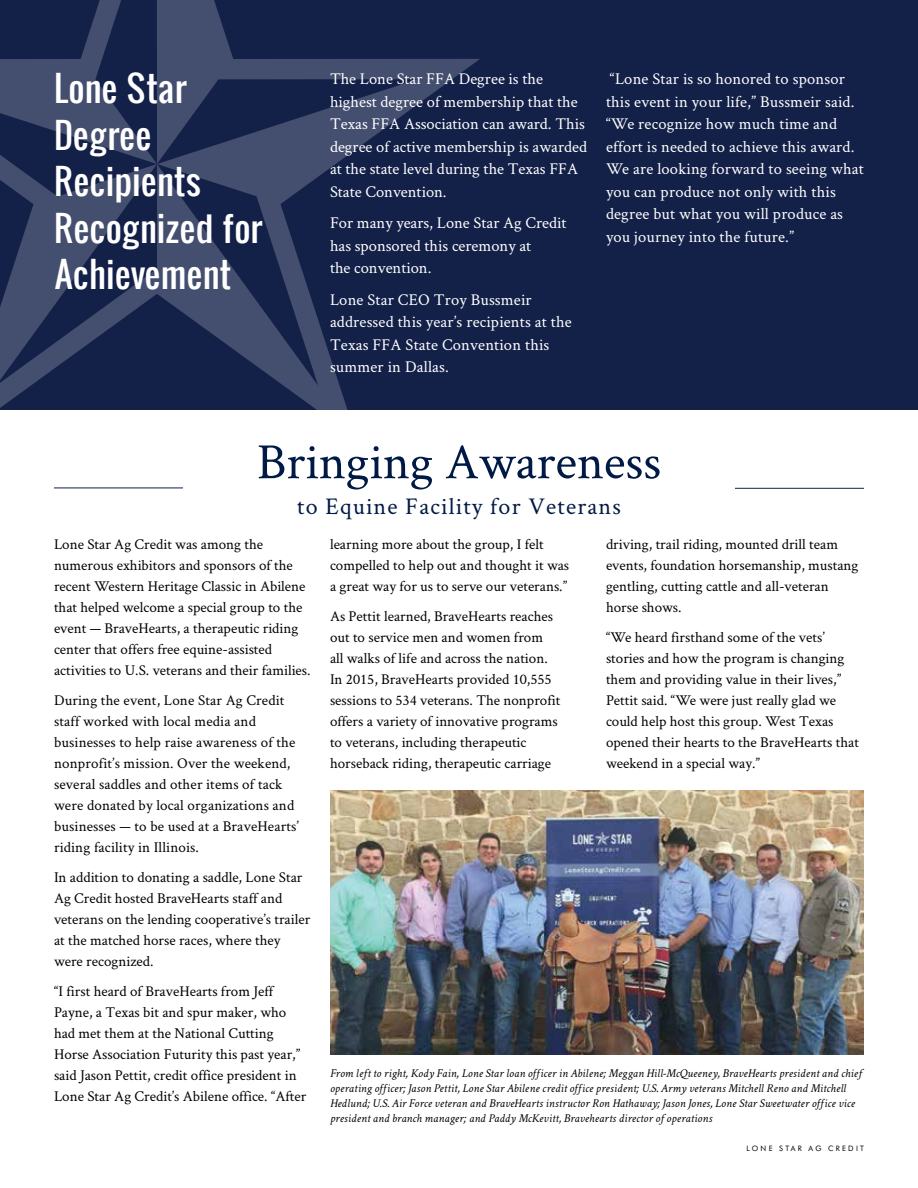
<style>
.page{position:relative;width:918px;height:1188px;background:#fff}
.page>*{position:absolute;margin:0;border:0;box-sizing:border-box;transform-origin:0 0}
.t1{font:51px "Crimson Text";color:#001a45}
.t2{font:34.5px/46.5px "Oswald";color:#fff}
.t3{font:24px "Crimson Text";letter-spacing:.05em;color:#001a45}
.t4{font:16.5px/22.5px "Crimson Text";letter-spacing:.01em;color:#fff}
.t5{font:15px/21px "Crimson Text";color:#000}
.t6{font:italic 12px/15px "Crimson Text";letter-spacing:.01em;color:#000}
.t7{font:7.5px "Futura BT";letter-spacing:.3em;color:#000}
</style>
<div class="page">
<img style="left:330px;top:791px;width:534px;height:263px">
<div style="left:0;top:0;width:918px;height:409px;background:#132048"></div>
<hr style="left:54px;top:488px;width:129px;height:1px;background:#132048">
<hr style="left:735px;top:488px;width:129px;height:1px;background:#132048">
<svg style="left:0;top:0;width:480px;height:410px"></svg>
<h2 class="t2" style="left:54px;top:64px;width:210px">Lone Star<br>Degree<br>Recipients<br>Recognized for<br>Achievement</h2>
<p class="t4" style="left:606px;top:67px;width:260px">“Lone Star is so honored to sponsor this event in your life,” Bussmeir said. “We recognize how much time and effort is needed to achieve this award.<br>We are looking forward to seeing what you can produce not only with this degree but what you will produce as you journey into the future.”</p>
<p class="t4" style="left:330px;top:67px;width:259px">The Lone Star FFA Degree is the highest degree of membership that the Texas FFA Association can award. This degree of active membership is awarded at the state level during the Texas FFA State Convention.</p>
<p class="t4" style="left:330px;top:211px;width:238px">For many years, Lone Star Ag Credit has sponsored this ceremony at<br>the convention.</p>
<p class="t4" style="left:330px;top:287px;width:243px">Lone Star CEO Troy Bussmeir addressed this year’s recipients at the<br>Texas FFA State Convention this summer in Dallas.</p>
<h1 class="t1" style="left:257px;top:427px;width:406px">Bringing Awareness</h1>
<h3 class="t3" style="left:297px;top:490px;width:325px">to Equine Facility for Veterans</h3>
<p class="t5" style="left:54px;top:534px;width:258px">Lone Star Ag Credit was among the numerous exhibitors and sponsors of the recent Western Heritage Classic in Abilene that helped welcome a special group to the event — BraveHearts, a therapeutic riding center that offers free equine-assisted activities to U.S. veterans and their families.</p>
<p class="t5" style="left:54px;top:690px;width:247px">During the event, Lone Star Ag Credit staff worked with local media and businesses to help raise awareness of the nonprofit’s mission. Over the weekend, several saddles and other items of tack were donated by local organizations and businesses — to be used at a BraveHearts’ riding facility in Illinois.</p>
<p class="t5" style="left:54px;top:867px;width:258px">In addition to donating a saddle, Lone Star Ag Credit hosted BraveHearts staff and veterans on the lending cooperative’s trailer at the matched horse races, where they were recognized.</p>
<p class="t5" style="left:54px;top:981px;width:254px">“I first heard of BraveHearts from Jeff Payne, a Texas bit and spur maker, who had met them at the National Cutting Horse Association Futurity this past year,” said Jason Pettit, credit office president in Lone Star Ag Credit’s Abilene office. “After</p>
<p class="t5" style="left:330px;top:534px;width:241px">learning more about the group, I felt compelled to help out and thought it was a great way for us to serve our veterans.”</p>
<p class="t5" style="left:330px;top:606px;width:232px">As Pettit learned, BraveHearts reaches out to service men and women from all walks of life and across the nation.<br>In 2015, BraveHearts provided 10,555 sessions to 534 veterans. The nonprofit offers a variety of innovative programs to veterans, including therapeutic horseback riding, therapeutic carriage</p>
<p class="t5" style="left:606px;top:534px;width:254px">driving, trail riding, mounted drill team events, foundation horsemanship, mustang gentling, cutting cattle and all-veteran horse shows.</p>
<p class="t5" style="left:606px;top:627px;width:254px">“We heard firsthand some of the vets’ stories and how the program is changing them and providing value in their lives,” Pettit said. “We were just really glad we could help host this group. West Texas opened their hearts to the BraveHearts that weekend in a special way.”</p>
<p class="t6" style="left:330px;top:1066px;width:533px">From left to right, Kody Fain, Lone Star loan officer in Abilene; Meggan Hill-McQueeney, BraveHearts president and chief operating officer; Jason Pettit, Lone Star Abilene credit office president; U.S. Army veterans Mitchell Reno and Mitchell Hedlund; U.S. Air Force veteran and BraveHearts instructor Ron Hathaway; Jason Jones, Lone Star Sweetwater office vice president and branch manager; and Paddy McKevitt, Bravehearts director of operations</p>
<p class="t7" style="left:746px;top:1144px;width:119px">LONE STAR AG CREDIT</p>
</div>
